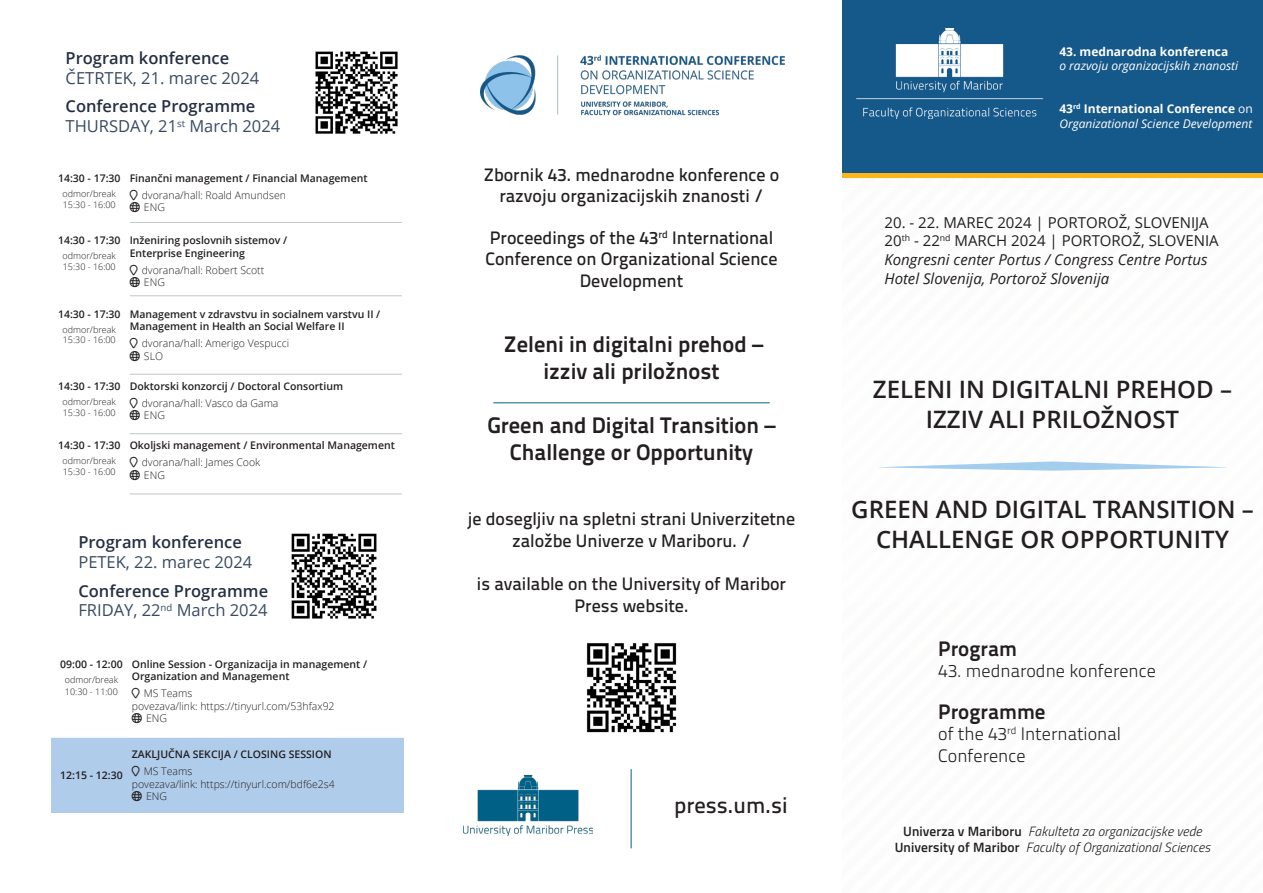
<style>
.page{position:relative;width:1263px;height:893px;background:#fff}
.page>*{position:absolute;margin:0;border:0;box-sizing:border-box;transform-origin:0 0}
.t1{font:600 24px/30px "Open Sans";color:#231f20;text-align:center}
.t2{font:700 22.5px/27px "Titillium Text 22 L";color:#231f20;text-align:center}
.t3{font:500 22.5px "Titillium Text 22 L";color:#231f20}
.t4{font:700 21px "Titillium Text 22 L";color:#231f20}
.t5{font:500 18px/21.6px "Titillium Text 22 L";color:#231f20;text-align:center}
.t6{font:300 18px/21.6px "Titillium Text 22 L";color:#231f20}
.Naslov_prispevka{font:16.5px/19.8px "Open Sans";color:#384b63}
.Naslov_prispevka-2{font:600 16.5px/19.8px "Open Sans";color:#242f43}
.t7{font:italic 15px/18.6px "Open Sans";color:#231f20}
.t8{font:15px "Open Sans";color:#231f20}
.t9{font:italic 300 13.5px/16.2px "Titillium Web";letter-spacing:.01em;color:#231f20;text-align:center}
.t10{font:italic 12px/14.4px "Open Sans";color:#fff}
.t11{font:700 12px "Open Sans";color:#fff}
.Sekcija{font:600 10.5px/12.6px "Open Sans";color:#231f20}
.Podatki_sekcije{font:300 10.5px/12.6px "Open Sans";color:#231f20}
.Ura{font:600 10.5px "Open Sans";color:#231f20}
.Ura_odmor{font:300 9px/10.8px "Open Sans";color:#231f20}
.s1{font-weight:600;color:#242f43}
.s2{font-weight:400;color:#384b63}
.s3{font-weight:700;font-style:normal}
.s4{font-weight:400}
.s5{font-weight:600;font-style:normal}
</style>
<div class="page">
<svg style="left:879px;top:461px;width:347px;height:10px"></svg>
<div style="left:842px;top:0;width:421px;height:173px;background:#15588a"></div>
<div style="left:842px;top:173px;width:421px;height:5px;background:#fcb619"></div>
<img style="left:856px;top:29px;width:187px;height:90px">
<img style="left:291px;top:533px;width:86px;height:86px">
<hr style="left:493px;top:402px;width:277px;height:1px;background:#006285">
<img style="left:463px;top:775px;width:130px;height:60px">
<hr style="left:631px;top:769px;width:1px;height:79px;background:#006285">
<img style="left:480px;top:55px;width:305px;height:61px">
<hr style="left:130px;top:222px;width:272px;height:1px;background:#c2c6c9">
<hr style="left:130px;top:295px;width:272px;height:1px;background:#c2c6c9">
<hr style="left:130px;top:374px;width:272px;height:1px;background:#c2c6c9">
<hr style="left:130px;top:433px;width:272px;height:1px;background:#c2c6c9">
<hr style="left:130px;top:494px;width:272px;height:1px;background:#c2c6c9">
<img style="left:315px;top:51px;width:83px;height:83px">
<img style="left:586px;top:643px;width:91px;height:90px">
<div style="left:51px;top:738px;width:353px;height:75px;background:#afccea"></div>
<p class="Naslov_prispevka" style="left:66px;top:48px;width:195px"><span class="s1">Program konference<br></span>ČETRTEK, 21. marec 2024</p>
<p class="Naslov_prispevka" style="left:66px;top:96px;width:216px"><span class="s1">Conference Programme<br></span>THURSDAY, 21<sup>st</sup> March 2024</p>
<p class="Ura" style="left:58px;top:171px;width:64px">14:30 - 17:30</p>
<p class="Ura_odmor" style="left:63px;top:188px;width:55px">odmor/break<br>15:30 - 16:00</p>
<p class="Sekcija" style="left:130px;top:172px;width:239px">Finančni management / Financial Management</p>
<p class="Podatki_sekcije" style="left:142px;top:188px;width:146px">dvorana/hall: Roald Amundsen<br>ENG</p>
<p class="Ura" style="left:58px;top:233px;width:64px">14:30 - 17:30</p>
<p class="Ura_odmor" style="left:63px;top:250px;width:55px">odmor/break<br>15:30 - 16:00</p>
<p class="Sekcija" style="left:130px;top:234px;width:159px">Inženiring poslovnih sistemov /<br>Enterprise Engineering</p>
<p class="Podatki_sekcije" style="left:142px;top:263px;width:124px">dvorana/hall: Robert Scott<br>ENG</p>
<p class="Ura" style="left:58px;top:307px;width:64px">14:30 - 17:30</p>
<p class="Ura_odmor" style="left:63px;top:324px;width:55px">odmor/break<br>15:30 - 16:00</p>
<p class="Sekcija" style="left:130px;top:307px;width:252px">Management v zdravstvu in socialnem varstvu II /<br>Management in Health an Social Welfare II</p>
<p class="Podatki_sekcije" style="left:142px;top:337px;width:149px">dvorana/hall: Amerigo Vespucci<br>SLO</p>
<p class="Ura" style="left:58px;top:379px;width:64px">14:30 - 17:30</p>
<p class="Ura_odmor" style="left:63px;top:396px;width:55px">odmor/break<br>15:30 - 16:00</p>
<p class="Sekcija" style="left:130px;top:379px;width:215px">Doktorski konzorcij / Doctoral Consortium</p>
<p class="Podatki_sekcije" style="left:142px;top:396px;width:138px">dvorana/hall: Vasco da Gama<br>ENG</p>
<p class="Ura" style="left:58px;top:438px;width:64px">14:30 - 17:30</p>
<p class="Ura_odmor" style="left:63px;top:455px;width:55px">odmor/break<br>15:30 - 16:00</p>
<p class="Sekcija" style="left:130px;top:439px;width:267px">Okoljski management / Environmental Management</p>
<p class="Podatki_sekcije" style="left:142px;top:456px;width:120px">dvorana/hall: James Cook<br>ENG</p>
<p class="Naslov_prispevka" style="left:78px;top:532px;width:175px"><span class="s1">Program konference<br></span>PETEK, 22. marec 2024</p>
<p class="Naslov_prispevka-2" style="left:78px;top:580px;width:191px">Conference Programme<br><span class="s2">FRIDAY, 22</span><sup>nd</sup> <span class="s2">March 2024</span></p>
<p class="Ura" style="left:60px;top:657px;width:64px">09:00 - 12:00</p>
<p class="Ura_odmor" style="left:65px;top:673px;width:55px;line-height:12.6px">odmor/break<br>10:30 - 11:00</p>
<p class="Sekcija" style="left:132px;top:657px;width:237px">Online Session - Organizacija in management /<br>Organization and Management</p>
<p class="Podatki_sekcije" style="left:144px;top:687px;width:50px">MS Teams</p>
<p class="Podatki_sekcije" style="left:132px;top:699px;width:204px">povezava/link: https://tinyurl.com/53hfax92</p>
<p class="Podatki_sekcije" style="left:146px;top:712px;width:22px">ENG</p>
<p class="Ura" style="left:60px;top:768px;width:64px">12:15 - 12:30</p>
<p class="Ura" style="left:132px;top:747px;width:201px">ZAKLJUČNA SEKCIJA / CLOSING SESSION</p>
<p class="Podatki_sekcije" style="left:144px;top:765px;width:50px">MS Teams</p>
<p class="Podatki_sekcije" style="left:132px;top:777px;width:204px">povezava/link: https://tinyurl.com/bdf6e2s4</p>
<p class="Podatki_sekcije" style="left:146px;top:790px;width:22px">ENG</p>
<p class="t5" style="left:484px;top:163px;width:297px">Zbornik 43. mednarodne konference o</p>
<p class="t5" style="left:499px;top:184px;width:266px">razvoju organizacijskih znanosti /</p>
<p class="t5" style="left:490px;top:226px;width:285px">Proceedings of the 43<sup>rd</sup> International</p>
<p class="t5" style="left:485px;top:247px;width:294px">Conference on Organizational Science</p>
<p class="t5" style="left:580px;top:269px;width:105px">Development</p>
<p class="t2" style="left:504px;top:329px;width:261px">Zeleni in digitalni prehod – izziv ali priložnost</p>
<p class="t2" style="left:487px;top:410px;width:290px">Green and Digital Transition –<br>Challenge or Opportunity</p>
<p class="t5" style="left:468px;top:507px;width:329px">je dosegljiv na spletni strani Univerzitetne založbe Univerze v Mariboru. /</p>
<p class="t5" style="left:477px;top:572px;width:311px">is available on the University of Maribor<br>Press website.</p>
<p class="t3" style="left:674px;top:788px;width:115px">press.um.si</p>
<p class="t10" style="left:1059px;top:44px;width:180px"><span class="s3">43. mednarodna konferenca<br></span>o razvoju organizacijskih znanosti</p>
<p class="t11" style="left:1059px;top:101px;width:195px">43<sup>rd</sup> International Conference <span class="s4">on</span></p>
<p class="t10" style="left:1059px;top:116px;width:194px">Organizational Science Development</p>
<p class="t8" style="left:884px;top:213px;width:326px">20. - 22. MAREC 2024 | PORTOROŽ, SLOVENIJA</p>
<p class="t8" style="left:884px;top:231px;width:336px">20<sup>th</sup> - 22<sup>nd</sup> MARCH 2024 | PORTOROŽ, SLOVENIA</p>
<p class="t7" style="left:884px;top:250px;width:324px">Kongresni center Portus / Congress Centre Portus<br>Hotel Slovenija, Portorož Slovenija</p>
<p class="t1" style="left:873px;top:373px;width:361px">ZELENI IN DIGITALNI PREHOD –<br>IZZIV ALI PRILOŽNOST</p>
<p class="t1" style="left:851px;top:493px;width:404px">GREEN AND DIGITAL TRANSITION –<br>CHALLENGE OR OPPORTUNITY</p>
<p class="t4" style="left:938px;top:632px;width:80px">Program</p>
<p class="t6" style="left:938px;top:659px;width:219px">43. mednarodne konference</p>
<p class="t4" style="left:938px;top:695px;width:109px">Programme</p>
<p class="t6" style="left:938px;top:722px;width:184px">of the 43<sup>rd</sup> International<br>Conference</p>
<p class="t9" style="left:895px;top:822px;width:317px"><span class="s5">Univerza v Mariboru</span> Fakulteta za organizacijske vede<br><span class="s5">University of Maribor</span> Faculty of Organizational Sciences</p>
</div>
